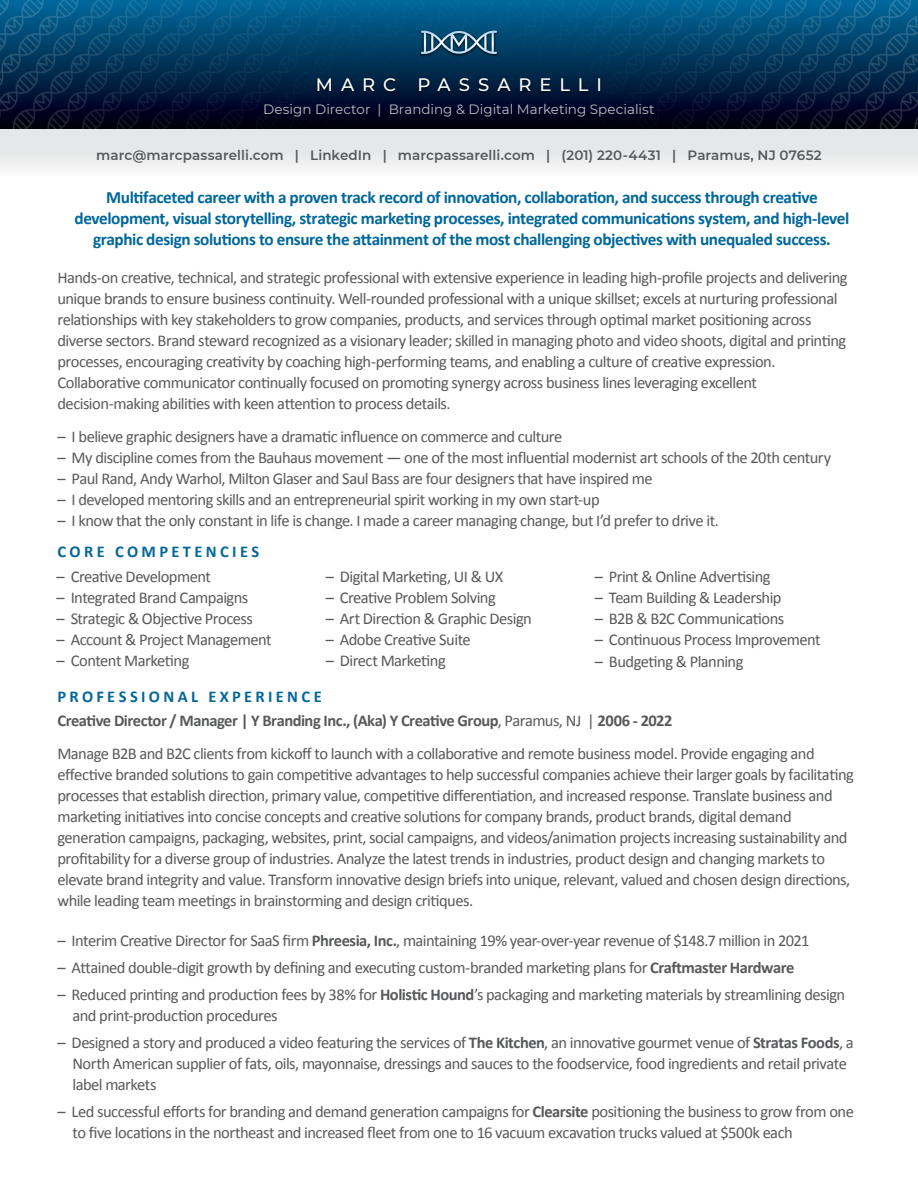
<style>
.page{position:relative;width:918px;height:1188px;background:#fff}
.page>*{position:absolute;margin:0;border:0;box-sizing:border-box;transform-origin:0 0}
.t1{font:500 18px "Montserrat";letter-spacing:.445em;color:#fff}
.t2{font:700 17.25px/21px "Calibri";letter-spacing:-.025em;color:#00679b;text-align:center}
.t3{font:16.5px/21px "Calibri";letter-spacing:-.03em;color:#58595b}
.t4{font:700 16.5px "Calibri";letter-spacing:-.03em;color:#58595b}
.t5{font:700 16.5px "Calibri";letter-spacing:.205em;color:#00679b}
.t6{font:600 13.5px "Montserrat";letter-spacing:.005em;color:#58595b}
.t7{font:13.5px "Montserrat";color:#bcbec0}
.s1{font-weight:400}
.s2{font-weight:700}
</style>
<div class="page">
<div style="left:0;top:128px;width:918px;height:49px;background:linear-gradient(to bottom,#e0e2e3,#f6f6f7)"></div>
<img style="left:0;top:0;width:918px;height:128px">
<img style="left:418px;top:28px;width:82px;height:31px">
<svg style="left:421px;top:29px;width:76px;height:27px;background:#416e8a"></svg>
<img style="left:287px;top:73px;width:344px;height:27px">
<p class="t1" style="left:316px;top:72px;width:288px">MARC PASSARELLI</p>
<p class="t7" style="left:263px;top:100px;width:393px">Design Director | Branding &amp; Digital Marketing Specialist</p>
<p class="t6" style="left:96px;top:146px;width:727px">marc@marcpassarelli.com | LinkedIn | marcpassarelli.com | (201) 220-4431 | Paramus, NJ 07652</p>
<p class="t2" style="left:75px;top:186px;width:776px">Multifaceted career with a proven track record of innovation, collaboration, and success through creative development, visual storytelling, strategic marketing processes, integrated communications system, and high-level graphic design solutions to ensure the attainment of the most challenging objectives with unequaled success.</p>
<p class="t3" style="left:57px;top:266px;width:792px">Hands-on creative, technical, and strategic professional with extensive experience in leading high-profile projects and delivering unique brands to ensure business continuity. Well-rounded professional with a unique skillset; excels at nurturing professional relationships with key stakeholders to grow companies, products, and services through optimal market positioning across diverse sectors. Brand steward recognized as a visionary leader; skilled in managing photo and video shoots, digital and printing processes, encouraging creativity by coaching high-performing teams, and enabling a culture of creative expression.<br>Collaborative communicator continually focused on promoting synergy across business lines leveraging excellent decision-making abilities with keen attention to process details.</p>
<p class="t3" style="left:57px;top:425px;width:506px">– I believe graphic designers have a dramatic influence on commerce and culture</p>
<p class="t3" style="left:57px;top:446px;width:775px">– My discipline comes from the Bauhaus movement — one of the most influential modernist art schools of the 20th century</p>
<p class="t3" style="left:57px;top:467px;width:597px">– Paul Rand, Andy Warhol, Milton Glaser and Saul Bass are four designers that have inspired me</p>
<p class="t3" style="left:57px;top:488px;width:544px">– I developed mentoring skills and an entrepreneurial spirit working in my own start-up</p>
<p class="t3" style="left:57px;top:509px;width:663px">– I know that the only constant in life is change. I made a career managing change, but I’d prefer to drive it.</p>
<p class="t5" style="left:58px;top:540px;width:203px">CORE COMPETENCIES</p>
<p class="t3" style="left:57px;top:566px;width:156px">– Creative Development</p>
<p class="t3" style="left:57px;top:587px;width:193px">– Integrated Brand Campaigns</p>
<p class="t3" style="left:57px;top:608px;width:198px">– Strategic &amp; Objective Process</p>
<p class="t3" style="left:57px;top:629px;width:217px">– Account &amp; Project Management</p>
<p class="t3" style="left:57px;top:650px;width:134px">– Content Marketing</p>
<p class="t3" style="left:326px;top:566px;width:179px">– Digital Marketing, UI &amp; UX</p>
<p class="t3" style="left:326px;top:587px;width:172px">– Creative Problem Solving</p>
<p class="t3" style="left:326px;top:608px;width:208px">– Art Direction &amp; Graphic Design</p>
<p class="t3" style="left:326px;top:629px;width:147px">– Adobe Creative Suite</p>
<p class="t3" style="left:326px;top:650px;width:122px">– Direct Marketing</p>
<p class="t5" style="left:58px;top:685px;width:266px">PROFESSIONAL EXPERIENCE</p>
<p class="t3" style="left:595px;top:566px;width:177px">– Print &amp; Online Advertising</p>
<p class="t3" style="left:595px;top:587px;width:188px">– Team Building &amp; Leadership</p>
<p class="t3" style="left:595px;top:608px;width:191px">– B2B &amp; B2C Communications</p>
<p class="t3" style="left:595px;top:629px;width:227px">– Continuous Process Improvement</p>
<p class="t3" style="left:595px;top:650px;width:150px">– Budgeting &amp; Planning</p>
<p class="t4" style="left:57px;top:709px;width:617px">Creative Director / Manager | Y Branding Inc., (Aka) Y Creative Group<span class="s1">, Paramus, NJ |</span> 2006 - 2022</p>
<p class="t3" style="left:57px;top:743px;width:798px">Manage B2B and B2C clients from kickoff to launch with a collaborative and remote business model. Provide engaging and effective branded solutions to gain competitive advantages to help successful companies achieve their larger goals by facilitating processes that establish direction, primary value, competitive differentiation, and increased response. Translate business and marketing initiatives into concise concepts and creative solutions for company brands, product brands, digital demand generation campaigns, packaging, websites, print, social campaigns, and videos/animation projects increasing sustainability and profitability for a diverse group of industries. Analyze the latest trends in industries, product design and changing markets to elevate brand integrity and value. Transform innovative design briefs into unique, relevant, valued and chosen design directions, while leading team meetings in brainstorming and design critiques.</p>
<p class="t3" style="left:57px;top:929px;width:753px">– Interim Creative Director for SaaS firm <span class="s2">Phreesia, Inc.</span>, maintaining 19% year-over-year revenue of $148.7 million in 2021</p>
<p class="t3" style="left:57px;top:956px;width:738px">– Attained double-digit growth by defining and executing custom-branded marketing plans for <span class="s2">Craftmaster Hardware</span></p>
<p class="t3" style="left:72px;top:983px;width:774px;text-indent:-15px">– Reduced printing and production fees by 38% for <span class="s2">Holistic Hound</span>’s packaging and marketing materials by streamlining design and print-production procedures</p>
<p class="t3" style="left:72px;top:1031px;width:783px;text-indent:-15px">– Designed a story and produced a video featuring the services of <span class="s2">The Kitchen</span>, an innovative gourmet venue of <span class="s2">Stratas Foods</span>, a<br>North American supplier of fats, oils, mayonnaise, dressings and sauces to the foodservice, food ingredients and retail private label markets</p>
<p class="t3" style="left:72px;top:1100px;width:783px;text-indent:-15px">– Led successful efforts for branding and demand generation campaigns for <span class="s2">Clearsite</span> positioning the business to grow from one to five locations in the northeast and increased fleet from one to 16 vacuum excavation trucks valued at $500k each</p>
</div>
